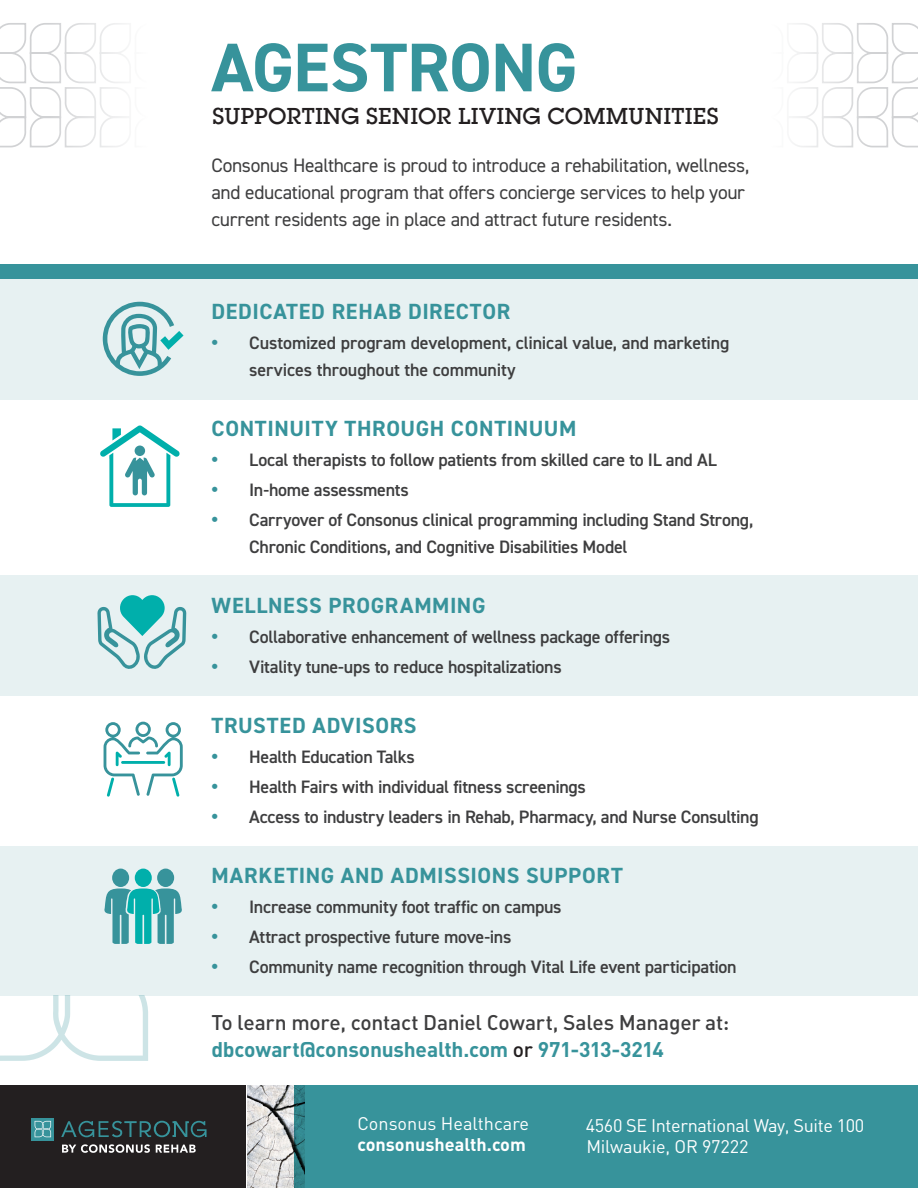
<style>
.page{position:relative;width:918px;height:1188px;background:#fff}
.page>*{position:absolute;margin:0;border:0;box-sizing:border-box;transform-origin:0 0}
.t1{font:700 69px "DIN2014";letter-spacing:-.01em;color:#37939b}
.t2{font:500 22.5px "Lubalin Graph Std";letter-spacing:.005em;color:#231f20}
.t3{font:700 22.05px "DIN2014";letter-spacing:.03em;color:#37939b}
.t4{font:21px/27px "DIN Medium Alternate";letter-spacing:-.015em;color:#3e3e3f}
.t5{font:19.5px/27px "DIN2014";letter-spacing:-.02em;color:#3e3e3f}
.t6{font:600 18px/27px "DIN2014";letter-spacing:-.015em;color:#3e3e3f}
.t7{font:18px "DIN";letter-spacing:-.01em;color:#fff}
.t8{font:700 18px "DIN";color:#fff}
.s1{font-weight:700;font-size:22.5px;color:#37939b}
.s2{font-family:"DIN";font-weight:700;color:#37939b}
.s3{color:#231f20}
</style>
<div class="page">
<div style="left:294px;top:1085px;width:624px;height:103px;background:#37939b"></div>
<img style="left:248px;top:1085px;width:57px;height:103px">
<div style="left:0;top:271px;width:918px;height:129px;background:#e7f1f2"></div>
<div style="left:0;top:847px;width:918px;height:149px;background:#e7f1f2"></div>
<div style="left:0;top:575px;width:918px;height:121px;background:#e7f1f2"></div>
<svg style="left:97px;top:595px;width:89px;height:74px"></svg>
<svg style="left:104px;top:722px;width:79px;height:75px"></svg>
<div style="left:157px;top:869px;width:17px;height:18px;background:#37939b;border-radius:50%"></div>
<div style="left:112px;top:869px;width:17px;height:18px;background:#37939b;border-radius:50%"></div>
<div style="left:135px;top:869px;width:17px;height:18px;background:#00afab;border-radius:50%"></div>
<svg style="left:104px;top:889px;width:78px;height:55px"></svg>
<svg style="left:103px;top:302px;width:81px;height:74px"></svg>
<svg style="left:100px;top:426px;width:80px;height:81px"></svg>
<svg style="left:0;top:23px;width:126px;height:125px"></svg>
<div style="left:0;top:264px;width:918px;height:14px;background:#37939b"></div>
<svg style="left:0;top:996px;width:148px;height:65px"></svg>
<svg style="left:793px;top:23px;width:125px;height:125px"></svg>
<div style="left:0;top:1085px;width:245px;height:103px;background:#231f20"></div>
<svg style="left:62px;top:1144px;width:88px;height:9px"></svg>
<svg style="left:156px;top:1145px;width:40px;height:8px"></svg>
<svg style="left:32px;top:1118px;width:22px;height:22px"></svg>
<svg style="left:35px;top:1121px;width:16px;height:16px"></svg>
<svg style="left:61px;top:1121px;width:146px;height:16px"></svg>
<p class="t1" style="left:211px;top:22px;width:368px">AGESTRONG</p>
<p class="t2" style="left:212px;top:102px;width:508px">SUPPORTING SENIOR LIVING COMMUNITIES</p>
<p class="t5" style="left:211px;top:152px;width:539px">Consonus Healthcare is proud to introduce a rehabilitation, wellness, and educational program that offers concierge services to help your current residents age in place and attract future residents.</p>
<p class="t3" style="left:212px;top:297px;width:300px">DEDICATED REHAB DIRECTOR</p>
<p class="t6" style="left:249px;top:329px;width:482px;text-indent:-38px"><span class="s1">•</span> Customized program development, clinical value, and marketing services throughout the community</p>
<p class="t3" style="left:212px;top:414px;width:366px">CONTINUITY THROUGH CONTINUUM</p>
<p class="t6" style="left:211px;top:446px;width:507px"><span class="s1">•</span> Local therapists to follow patients from skilled care to IL and AL</p>
<p class="t6" style="left:211px;top:476px;width:199px"><span class="s1">•</span> In-home assessments</p>
<p class="t6" style="left:249px;top:506px;width:506px;text-indent:-38px"><span class="s1">•</span> Carryover of Consonus clinical programming including Stand Strong,<br>Chronic Conditions, and Cognitive Disabilities Model</p>
<p class="t3" style="left:212px;top:591px;width:275px">WELLNESS PROGRAMMING</p>
<p class="t6" style="left:211px;top:623px;width:460px"><span class="s1">•</span> Collaborative enhancement of wellness package offerings</p>
<p class="t6" style="left:211px;top:653px;width:352px"><span class="s1">•</span> Vitality tune-ups to reduce hospitalizations</p>
<p class="t3" style="left:212px;top:711px;width:207px">TRUSTED ADVISORS</p>
<p class="t6" style="left:211px;top:743px;width:205px"><span class="s1">•</span> Health Education Talks</p>
<p class="t6" style="left:211px;top:773px;width:376px"><span class="s1">•</span> Health Fairs with individual fitness screenings</p>
<p class="t6" style="left:211px;top:803px;width:549px"><span class="s1">•</span> Access to industry leaders in Rehab, Pharmacy, and Nurse Consulting</p>
<p class="t3" style="left:212px;top:861px;width:413px">MARKETING AND ADMISSIONS SUPPORT</p>
<p class="t6" style="left:211px;top:893px;width:352px"><span class="s1">•</span> Increase community foot traffic on campus</p>
<p class="t6" style="left:211px;top:923px;width:301px"><span class="s1">•</span> Attract prospective future move-ins</p>
<p class="t6" style="left:211px;top:953px;width:527px"><span class="s1">•</span> Community name recognition through Vital Life event participation</p>
<p class="t4" style="left:211px;top:1008px;width:519px">To learn more, contact Daniel Cowart, Sales Manager at: <span class="s2">dbcowart@consonushealth.com</span> <span class="s3">or</span> <span class="s2">971-313-3214</span></p>
<p class="t7" style="left:357px;top:1112px;width:173px">Consonus Healthcare</p>
<p class="t8" style="left:357px;top:1132px;width:170px">consonushealth.com</p>
<p class="t7" style="left:586px;top:1115px;width:280px">4560 SE International Way, Suite 100</p>
<p class="t7" style="left:586px;top:1136px;width:164px">Milwaukie, OR 97222</p>
</div>
